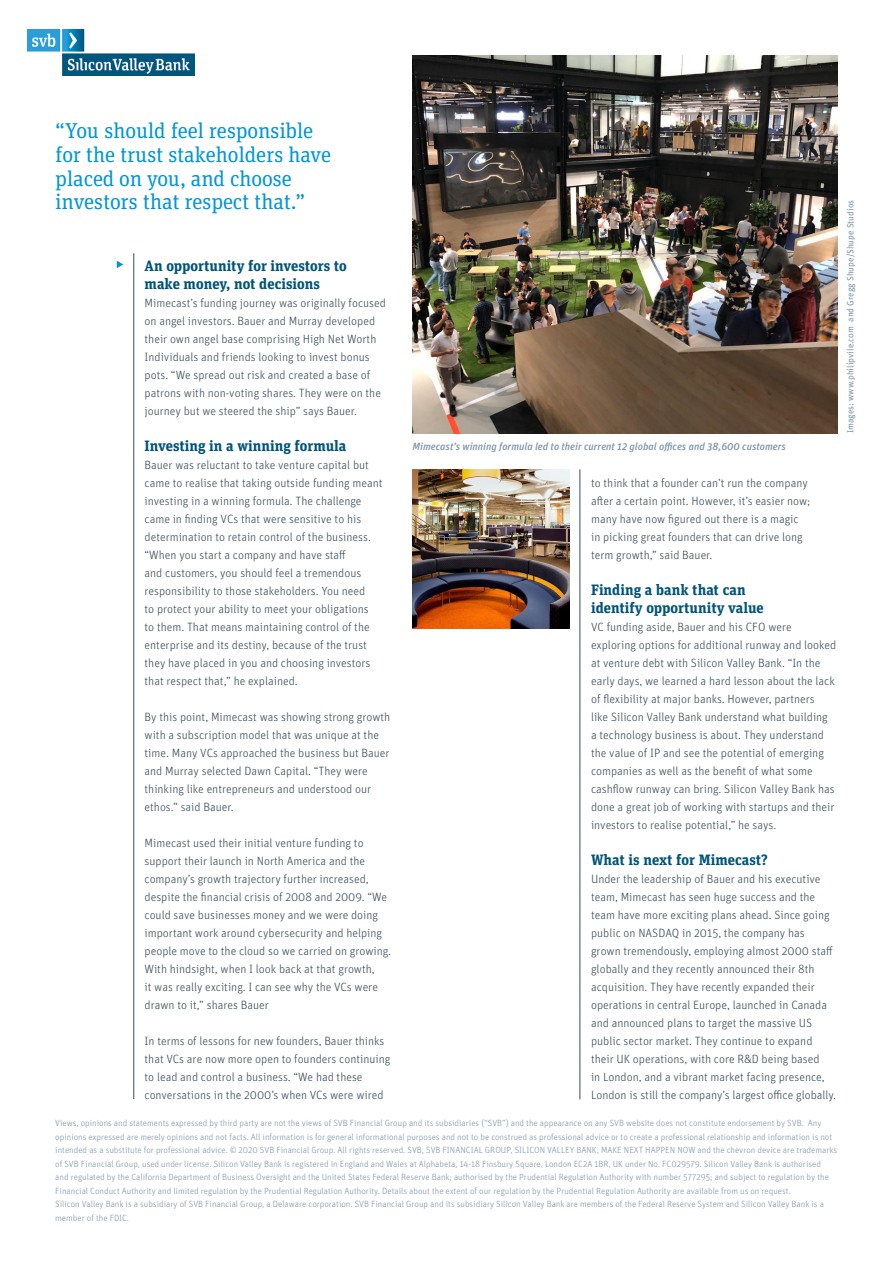
<style>
.page{position:relative;width:893px;height:1263px;background:#fff}
.page>*{position:absolute;margin:0;border:0;box-sizing:border-box;transform-origin:0 0}
.t1{font:21.45px/23.9px "SVB Slab";letter-spacing:-.01em;color:#0095db}
.t2{font:700 15px/18px "SVB Slab";color:#005478}
.t3{font:300 12px/18px "SVB Sans";color:#3c4f5c}
.t4{font:italic 500 10.5px "SVB Sans";color:#8498ad}
.t5{font:300 9px/13.5px "SVB Sans";color:#8498ad}
.t6{font:9px "SVB Sans";color:#7d96aa}
</style>
<div class="page">
<img style="left:27px;top:30px;width:57px;height:22px">
<img style="left:62px;top:54px;width:133px;height:22px">
<hr style="left:580px;top:469px;width:1px;height:630px;background:#374e5a">
<hr style="left:133px;top:253px;width:1px;height:846px;background:#374e5a">
<img style="left:412px;top:55px;width:426px;height:378px">
<img style="left:412px;top:469px;width:158px;height:159px">
<svg style="left:117px;top:261px;width:6px;height:7px"></svg>
<h1 class="t1" style="left:55px;top:118px;width:277px">“You should feel responsible for the trust stakeholders have placed on you, and choose investors that respect that.”</h1>
<p class="t2" style="left:145px;top:256px;width:204px">An opportunity for investors to make money, not decisions</p>
<p class="t3" style="left:145px;top:294px;width:243px">Mimecast’s funding journey was originally focused on angel investors. Bauer and Murray developed their own angel base comprising High Net Worth Individuals and friends looking to invest bonus pots. “We spread out risk and created a base of patrons with non-voting shares. They were on the journey but we steered the ship” says Bauer.</p>
<p class="t2" style="left:145px;top:436px;width:204px">Investing in a winning formula</p>
<p class="t3" style="left:145px;top:456px;width:239px">Bauer was reluctant to take venture capital but came to realise that taking outside funding meant investing in a winning formula. The challenge came in finding VCs that were sensitive to his determination to retain control of the business. “When you start a company and have staff<br>and customers, you should feel a tremendous responsibility to those stakeholders. You need<br>to protect your ability to meet your obligations<br>to them. That means maintaining control of the enterprise and its destiny, because of the trust they have placed in you and choosing investors that respect that,” he explained.</p>
<p class="t3" style="left:145px;top:708px;width:247px">By this point, Mimecast was showing strong growth with a subscription model that was unique at the time. Many VCs approached the business but Bauer and Murray selected Dawn Capital. “They were thinking like entrepreneurs and understood our ethos.” said Bauer.</p>
<p class="t3" style="left:145px;top:834px;width:248px">Mimecast used their initial venture funding to support their launch in North America and the company’s growth trajectory further increased, despite the financial crisis of 2008 and 2009. “We could save businesses money and we were doing important work around cybersecurity and helping people move to the cloud so we carried on growing.<br>With hindsight, when I look back at that growth,<br>it was really exciting. I can see why the VCs were drawn to it,” shares Bauer</p>
<p class="t3" style="left:145px;top:1032px;width:247px">In terms of lessons for new founders, Bauer thinks that VCs are now more open to founders continuing to lead and control a business. “We had these conversations in the 2000’s when VCs were wired</p>
<p class="t4" style="left:412px;top:439px;width:375px">Mimecast’s winning formula led to their current 12 global offices and 38,600 customers</p>
<p class="t3" style="left:591px;top:474px;width:221px">to think that a founder can’t run the company after a certain point. However, it’s easier now; many have now figured out there is a magic in picking great founders that can drive long term growth,” said Bauer.</p>
<p class="t2" style="left:591px;top:580px;width:174px">Finding a bank that can identify opportunity value</p>
<p class="t3" style="left:591px;top:618px;width:247px">VC funding aside, Bauer and his CFO were exploring options for additional runway and looked at venture debt with Silicon Valley Bank. “In the early days, we learned a hard lesson about the lack of flexibility at major banks. However, partners<br>like Silicon Valley Bank understand what building a technology business is about. They understand the value of IP and see the potential of emerging companies as well as the benefit of what some cashflow runway can bring. Silicon Valley Bank has done a great job of working with startups and their investors to realise potential,” he says.</p>
<p class="t2" style="left:591px;top:850px;width:178px">What is next for Mimecast?</p>
<p class="t3" style="left:591px;top:870px;width:247px">Under the leadership of Bauer and his executive team, Mimecast has seen huge success and the team have more exciting plans ahead. Since going public on NASDAQ in 2015, the company has grown tremendously, employing almost 2000 staff globally and they recently announced their 8th acquisition. They have recently expanded their operations in central Europe, launched in Canada and announced plans to target the massive US public sector market. They continue to expand their UK operations, with core R&amp;D being based<br>in London, and a vibrant market facing presence, London is still the company’s largest office globally.</p>
<p class="t5" style="left:55px;top:1116px;width:783px">Views, opinions and statements expressed by third party are not the views of SVB Financial Group and its subsidiaries (“SVB”) and the appearance on any SVB website does not constitute endorsement by SVB. Any opinions expressed are merely opinions and not facts. All information is for general informational purposes and not to be construed as professional advice or to create a professional relationship and information is not intended as a substitute for professional advice. © 2020 SVB Financial Group. All rights reserved. SVB, SVB FINANCIAL GROUP, SILICON VALLEY BANK, MAKE NEXT HAPPEN NOW and the chevron device are trademarks of SVB Financial Group, used under license. Silicon Valley Bank is registered in England and Wales at Alphabeta, 14-18 Finsbury Square, London EC2A 1BR, UK under No. FC029579. Silicon Valley Bank is authorised<br>and regulated by the California Department of Business Oversight and the United States Federal Reserve Bank; authorised by the Prudential Regulation Authority with number 577295; and subject to regulation by the Financial Conduct Authority and limited regulation by the Prudential Regulation Authority. Details about the extent of our regulation by the Prudential Regulation Authority are available from us on request.<br>Silicon Valley Bank is a subsidiary of SVB Financial Group, a Delaware corporation. SVB Financial Group and its subsidiary Silicon Valley Bank are members of the Federal Reserve System and Silicon Valley Bank is a member of the FDIC.</p>
<p class="t6" style="left:844px;top:433px;width:235px;rotate:-90deg">Images: www.philipvile.com and Gregg Shupe/Shupe Studios</p>
</div>
